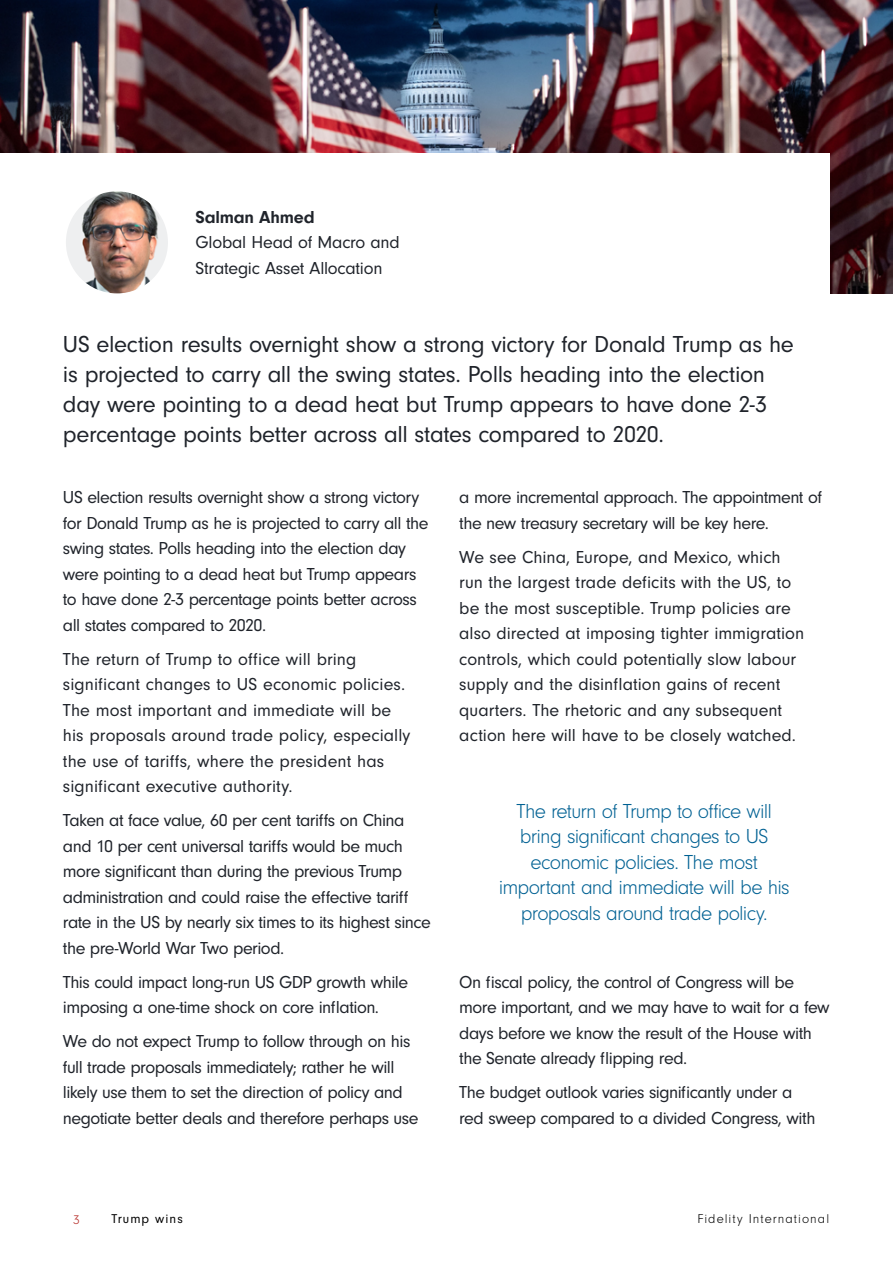
<style>
.page{position:relative;width:893px;height:1263px;background:#fff}
.page>*{position:absolute;margin:0;border:0;box-sizing:border-box;transform-origin:0 0}
.t1{font:24px/30px "Neuzeit Gro";letter-spacing:-.015em;color:#20242b}
.t2{font:300 21px/25.5px "Neuzeit Gro";letter-spacing:-.035em;color:#006193;text-align:center}
.t3{font:18px/25.5px "Neuzeit Gro";letter-spacing:-.025em;color:#20242b}
.t4{font:18px/25.5px "Neuzeit Gro";color:#20242b}
.t5{font:18px/25.5px "Neuzeit Gro";letter-spacing:.005em;color:#20242b}
.t6{font:700 18px "Neuzeit Gro";letter-spacing:-.01em;color:#20242b}
.t7{font:300 13.2px "Neuzeit Gro";letter-spacing:.08em;color:#000}
.t8{font:13.2px "Neuzeit Gro";letter-spacing:.08em;color:#000}
.t9{font:300 13.2px "Neuzeit Gro";color:#b72f2a}
</style>
<div class="page">
<img style="left:0;top:0;width:893px;height:293px">
<div style="left:0;top:153px;width:829px;height:153px;background:#fff"></div>
<img style="left:66px;top:191px;width:102px;height:102px;border-radius:51px">
<p class="t6" style="left:196px;top:206px;width:121px">Salman Ahmed</p>
<p class="t3" style="left:196px;top:230px;width:206px">Global Head of Macro and<br>Strategic Asset Allocation</p>
<p class="t1" style="left:63px;top:329px;width:732px">US election results overnight show a strong victory for Donald Trump as he is projected to carry all the swing states. Polls heading into the election day were pointing to a dead heat but Trump appears to have done 2-3 percentage points better across all states compared to 2020.</p>
<p class="t3" style="left:63px;top:485px;width:367px">US election results overnight show a strong victory for Donald Trump as he is projected to carry all the swing states. Polls heading into the election day were pointing to a dead heat but Trump appears to have done 2-3 percentage points better across all states compared to 2020.</p>
<p class="t5" style="left:63px;top:646px;width:349px">The return of Trump to office will bring significant changes to US economic policies.<br>The most important and immediate will be his proposals around trade policy, especially the use of tariffs, where the president has significant executive authority.</p>
<p class="t3" style="left:63px;top:808px;width:369px">Taken at face value, 60 per cent tariffs on China and 10 per cent universal tariffs would be much more significant than during the previous Trump administration and could raise the effective tariff rate in the US by nearly six times to its highest since the pre-World War Two period.</p>
<p class="t3" style="left:63px;top:969px;width:347px">This could impact long-run US GDP growth while imposing a one-time shock on core inflation.</p>
<p class="t3" style="left:63px;top:1029px;width:357px">We do not expect Trump to follow through on his full trade proposals immediately; rather he will likely use them to set the direction of policy and negotiate better deals and therefore perhaps use</p>
<p class="t3" style="left:459px;top:485px;width:364px">a more incremental approach. The appointment of the new treasury secretary will be key here.</p>
<p class="t4" style="left:459px;top:544px;width:346px">We see China, Europe, and Mexico, which run the largest trade deficits with the US, to be the most susceptible. Trump policies are also directed at imposing tighter immigration controls, which could potentially slow labour supply and the disinflation gains of recent quarters. The rhetoric and any subsequent action here will have to be closely watched.</p>
<p class="t2" style="left:499px;top:799px;width:292px">The return of Trump to office will bring significant changes to US economic policies. The most important and immediate will be his proposals around trade policy.</p>
<p class="t3" style="left:459px;top:969px;width:372px">On fiscal policy, the control of Congress will be more important, and we may have to wait for a few days before we know the result of the House with the Senate already flipping red.</p>
<p class="t3" style="left:459px;top:1080px;width:358px">The budget outlook varies significantly under a red sweep compared to a divided Congress, with</p>
<p class="t9" style="left:73px;top:1213px;width:8px">3</p>
<p class="t8" style="left:111px;top:1212px;width:73px">Trump wins</p>
<p class="t7" style="left:697px;top:1212px;width:133px">Fidelity International</p>
</div>
